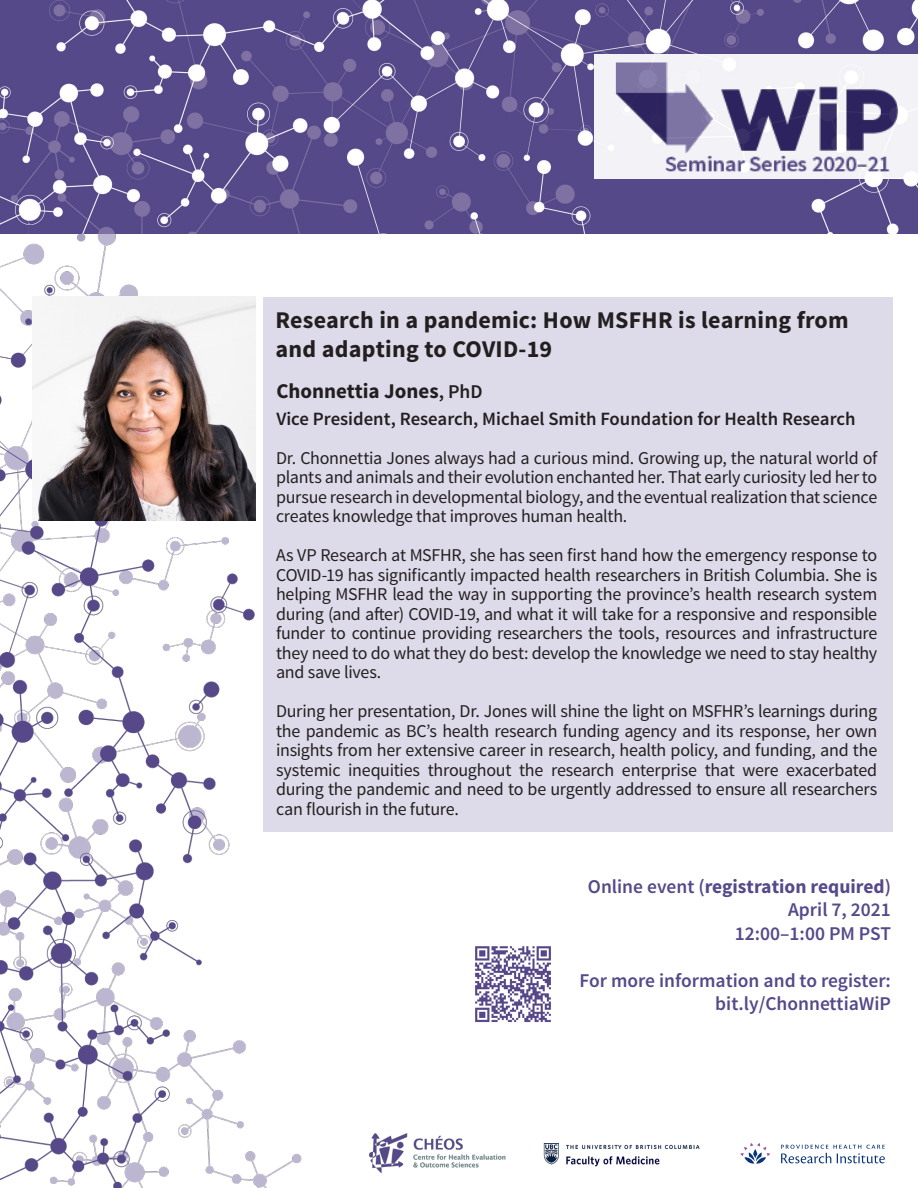
<style>
.page{position:relative;width:918px;height:1188px;background:#fff}
.page>*{position:absolute;margin:0;border:0;box-sizing:border-box;transform-origin:0 0}
.t1{font:700 24px/28.8px "Source Sans Pro";letter-spacing:.01em;color:#231f20}
.t2{font:700 21px "Source Sans Pro";color:#231f20}
.t3{font:600 19.5px "Source Sans Pro";color:#56498a}
.t4{font:700 19.5px "Source Sans Pro";color:#56498a}
.t5{font:600 18.75px "Source Sans Pro";color:#231f20}
.t6{font:18px/19.5px "Source Sans Pro";letter-spacing:-.015em;color:#231f20;text-align:justify}
.s1{font-weight:600;font-size:19.5px}
.s2{font-weight:600}
</style>
<div class="page">
<img style="left:0;top:234px;width:559px;height:954px">
<div style="left:157px;top:234px;width:78px;height:93px;background:#fff"></div>
<div style="left:134px;top:247px;width:24px;height:38px;background:#fff"></div>
<div style="left:115px;top:240px;width:21px;height:14px;background:#fff"></div>
<div style="left:6px;top:234px;width:14px;height:6px;background:#fff"></div>
<img style="left:0;top:0;width:918px;height:234px">
<svg style="left:28px;top:221px;width:3px;height:13px"></svg>
<div style="left:594px;top:54px;width:324px;height:125px;background:#f3f2f6"></div>
<img style="left:613px;top:62px;width:289px;height:117px">
<div style="left:263px;top:297px;width:629px;height:535px;background:#dddbe9"></div>
<img style="left:32px;top:297px;width:224px;height:223px">
<img style="left:472px;top:942px;width:83px;height:83px">
<svg style="left:740px;top:1143px;width:30px;height:21px"></svg>
<svg style="left:781px;top:1145px;width:104px;height:18px"></svg>
<img style="left:542px;top:1144px;width:158px;height:29px">
<p class="t1" style="left:275px;top:307px;width:575px">Research in a pandemic: How MSFHR is learning from and adapting to COVID-19</p>
<p class="t2" style="left:276px;top:377px;width:208px">Chonnettia Jones<span class="s1">, PhD</span></p>
<p class="t5" style="left:276px;top:407px;width:581px">Vice President, Research, Michael Smith Foundation for Health Research</p>
<p class="t6" style="left:276px;top:448px;width:603px">Dr. Chonnettia Jones always had a curious mind. Growing up, the natural world of plants and animals and their evolution enchanted her. That early curiosity led her to pursue research in developmental biology, and the eventual realization that science creates knowledge that improves human health.</p>
<p class="t6" style="left:276px;top:546px;width:603px">As VP Research at MSFHR, she has seen first hand how the emergency response to COVID-19 has significantly impacted health researchers in British Columbia. She is helping MSFHR lead the way in supporting the province’s health research system during (and after) COVID-19, and what it will take for a responsive and responsible funder to continue providing researchers the tools, resources and infrastructure they need to do what they do best: develop the knowledge we need to stay healthy and save lives.</p>
<p class="t6" style="left:276px;top:702px;width:603px">During her presentation, Dr. Jones will shine the light on MSFHR’s learnings during the pandemic as BC’s health research funding agency and its response, her own insights from her extensive career in research, health policy, and funding, and the systemic inequities throughout the research enterprise that were exacerbated during the pandemic and need to be urgently addressed to ensure all researchers can flourish in the future.</p>
<p class="t4" style="left:588px;top:874px;width:305px"><span class="s2">Online event (</span>registration required<span class="s2">)</span></p>
<p class="t3" style="left:788px;top:898px;width:104px">April 7, 2021</p>
<p class="t3" style="left:735px;top:921px;width:158px">12:00–1:00 PM PST</p>
<p class="t3" style="left:580px;top:968px;width:313px">For more information and to register:</p>
<p class="t3" style="left:715px;top:991px;width:177px">bit.ly/ChonnettiaWiP</p>
</div>
